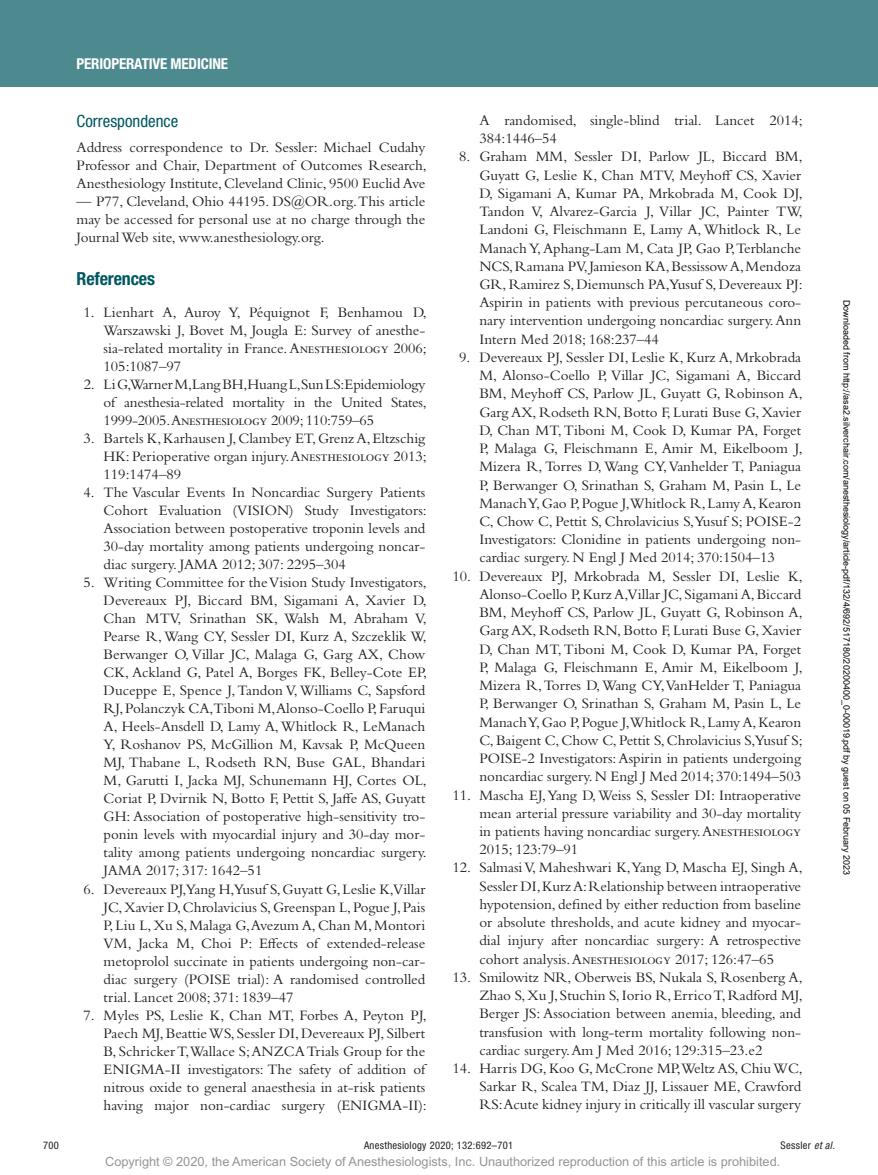
<style>
.page{position:relative;width:878px;height:1175px;background:#fff}
.page>*{position:absolute;margin:0;border:0;box-sizing:border-box;transform-origin:0 0}
.t1{font:700 condensed 18px "Helvetica Neue LT Std";color:#005861}
.t2{font:condensed 16.8px "Helvetica Neue LT Std";color:#005861}
.t3{font:15px/18px "Bembo Std";color:#231f20;text-align:justify}
.t4{font:700 condensed 15px "Helvetica Neue LT Std";letter-spacing:-.01em;color:#fff}
.t5{font:12.75px "Arial MT Std";color:#939598}
.t6{font:condensed 10.5px "Helvetica Neue LT Std";letter-spacing:.03em;color:#231f20}
.t7{font:9px "Arial";color:#000}
.s1{font-style:italic}
</style>
<div class="page">
<div style="left:0;top:0;width:878px;height:86px;background:#4d8a90"></div>
<p class="t4" style="left:77px;top:54px;width:153px">PERIOPERATIVE MEDICINE</p>
<p class="t2" style="left:77px;top:111px;width:103px">Correspondence</p>
<p class="t3" style="left:77px;top:138px;width:352px">Address correspondence to Dr. Sessler: Michael Cudahy Professor and Chair, Department of Outcomes Research, Anesthesiology Institute, Cleveland Clinic, 9500 Euclid Ave</p>
<p class="t3" style="left:77px;top:192px;width:350px">— P77, Cleveland, Ohio 44195. DS@OR.org. This article may be accessed for personal use at no charge through the Journal Web site, www.anesthesiology.org.</p>
<p class="t1" style="left:77px;top:267px;width:80px">REFERENCES</p>
<p class="t3" style="left:104px;top:303px;width:325px;text-indent:-20px">1. Lienhart A, Auroy Y, Péquignot F, Benhamou D, Warszawski J, Bovet M, Jougla E: Survey of anesthe&shy;sia-related mortality in France. Anesthesiology 2006; 105:1087–97</p>
<p class="t3" style="left:104px;top:375px;width:325px;text-indent:-20px">2. Li G,Warner M,Lang BH,Huang L,Sun LS:Epidemiology of anesthesia-related mortality in the United States, 1999-2005. Anesthesiology 2009; 110:759–65</p>
<p class="t3" style="left:104px;top:429px;width:325px;text-indent:-20px">3. Bartels K, Karhausen J, Clambey ET, Grenz A, Eltzschig HK: Perioperative organ injury. Anesthesiology 2013; 119:1474–89</p>
<p class="t3" style="left:104px;top:483px;width:325px;text-indent:-20px">4. The Vascular Events In Noncardiac Surgery Patients Cohort Evaluation (VISION) Study Investigators:<br>Association between postoperative troponin levels and 30-day mortality among patients undergoing noncar&shy;diac surgery. JAMA 2012; 307: 2295–304</p>
<p class="t3" style="left:104px;top:573px;width:325px;text-indent:-20px">5. Writing Committee for the Vision Study Investigators, Devereaux PJ, Biccard BM, Sigamani A, Xavier D, Chan MTV, Srinathan SK, Walsh M, Abraham V, Pearse R, Wang CY, Sessler DI, Kurz A, Szczeklik W, Berwanger O, Villar JC, Malaga G, Garg AX, Chow CK, Ackland G, Patel A, Borges FK, Belley-Cote EP, Duceppe E, Spence J, Tandon V, Williams C, Sapsford RJ, Polanczyk CA,Tiboni M,Alonso-Coello P, Faruqui A, Heels-Ansdell D, Lamy A, Whitlock R, LeManach Y, Roshanov PS, McGillion M, Kavsak P, McQueen MJ, Thabane L, Rodseth RN, Buse GAL, Bhandari M, Garutti I, Jacka MJ, Schunemann HJ, Cortes OL, Coriat P, Dvirnik N, Botto F, Pettit S, Jaffe AS, Guyatt GH: Association of postoperative high-sensitivity tro&shy;ponin levels with myocardial injury and 30-day mor&shy;tality among patients undergoing noncardiac surgery.<br>JAMA 2017; 317: 1642–51</p>
<p class="t3" style="left:104px;top:879px;width:323px;text-indent:-20px">6. Devereaux PJ,Yang H,Yusuf S, Guyatt G, Leslie K,Villar JC, Xavier D, Chrolavicius S, Greenspan L, Pogue J, Pais P, Liu L, Xu S, Malaga G, Avezum A, Chan M, Montori VM, Jacka M, Choi P: Effects of extended-release metoprolol succinate in patients undergoing non-car&shy;diac surgery (POISE trial): A randomised controlled trial. Lancet 2008; 371: 1839–47</p>
<p class="t3" style="left:104px;top:1005px;width:325px;text-indent:-20px">7. Myles PS, Leslie K, Chan MT, Forbes A, Peyton PJ, Paech MJ, Beattie WS, Sessler DI, Devereaux PJ, Silbert B, Schricker T,Wallace S; ANZCA Trials Group for the ENIGMA-II investigators: The safety of addition of nitrous oxide to general anaesthesia in at-risk patients having major non-cardiac surgery (ENIGMA-II):</p>
<p class="t3" style="left:479px;top:111px;width:325px">A randomised, single-blind trial. Lancet 2014;<br>384:1446–54</p>
<p class="t3" style="left:479px;top:147px;width:325px;text-indent:-20px">8. Graham MM, Sessler DI, Parlow JL, Biccard BM, Guyatt G, Leslie K, Chan MTV, Meyhoff CS, Xavier D, Sigamani A, Kumar PA, Mrkobrada M, Cook DJ, Tandon V, Alvarez-Garcia J, Villar JC, Painter TW, Landoni G, Fleischmann E, Lamy A, Whitlock R, Le Manach Y, Aphang-Lam M, Cata JP, Gao P, Terblanche NCS, Ramana PV, Jamieson KA, Bessissow A, Mendoza GR, Ramirez S, Diemunsch PA,Yusuf S, Devereaux PJ:<br>Aspirin in patients with previous percutaneous coro&shy;nary intervention undergoing noncardiac surgery. Ann Intern Med 2018; 168:237–44</p>
<p class="t3" style="left:479px;top:348px;width:325px;text-indent:-20px">9. Devereaux PJ, Sessler DI, Leslie K, Kurz A, Mrkobrada M, Alonso-Coello P, Villar JC, Sigamani A, Biccard BM, Meyhoff CS, Parlow JL, Guyatt G, Robinson A, Garg AX, Rodseth RN, Botto F, Lurati Buse G, Xavier D, Chan MT, Tiboni M, Cook D, Kumar PA, Forget P, Malaga G, Fleischmann E, Amir M, Eikelboom J, Mizera R, Torres D, Wang CY, Vanhelder T, Paniagua P, Berwanger O, Srinathan S, Graham M, Pasin L, Le Manach Y, Gao P, Pogue J,Whitlock R, Lamy A, Kearon C, Chow C, Pettit S, Chrolavicius S,Yusuf S; POISE-2<br>Investigators: Clonidine in patients undergoing non&shy;cardiac surgery. N Engl J Med 2014; 370:1504–13</p>
<p class="t3" style="left:479px;top:566px;width:325px;text-indent:-27px">10. Devereaux PJ, Mrkobrada M, Sessler DI, Leslie K, Alonso-Coello P, Kurz A,Villar JC, Sigamani A, Biccard BM, Meyhoff CS, Parlow JL, Guyatt G, Robinson A, Garg AX, Rodseth RN, Botto F, Lurati Buse G, Xavier D, Chan MT, Tiboni M, Cook D, Kumar PA, Forget P, Malaga G, Fleischmann E, Amir M, Eikelboom J, Mizera R, Torres D, Wang CY, VanHelder T, Paniagua P, Berwanger O, Srinathan S, Graham M, Pasin L, Le Manach Y, Gao P, Pogue J,Whitlock R, Lamy A, Kearon C, Baigent C, Chow C, Pettit S, Chrolavicius S,Yusuf S; POISE-2 Investigators: Aspirin in patients undergoing noncardiac surgery. N Engl J Med 2014; 370:1494–503</p>
<p class="t3" style="left:479px;top:785px;width:323px;text-indent:-27px">11. Mascha EJ, Yang D, Weiss S, Sessler DI: Intraoperative mean arterial pressure variability and 30-day mortality in patients having noncardiac surgery. Anesthesiology 2015; 123:79–91</p>
<p class="t3" style="left:479px;top:858px;width:325px;text-indent:-27px">12. Salmasi V, Maheshwari K,Yang D, Mascha EJ, Singh A, Sessler DI, Kurz A: Relationship between intraoperative hypotension, defined by either reduction from baseline or absolute thresholds, and acute kidney and myocar&shy;dial injury after noncardiac surgery: A retrospective cohort analysis. Anesthesiology 2017; 126:47–65</p>
<p class="t3" style="left:479px;top:967px;width:325px;text-indent:-27px">13. Smilowitz NR, Oberweis BS, Nukala S, Rosenberg A, Zhao S, Xu J, Stuchin S, Iorio R, Errico T, Radford MJ, Berger JS: Association between anemia, bleeding, and transfusion with long-term mortality following non&shy;cardiac surgery. Am J Med 2016; 129:315–23.e2</p>
<p class="t3" style="left:479px;top:1058px;width:325px;text-indent:-27px">14. Harris DG, Koo G, McCrone MP,Weltz AS, Chiu WC, Sarkar R, Scalea TM, Diaz JJ, Lissauer ME, Crawford RS:Acute kidney injury in critically ill vascular surgery</p>
<p class="t7" style="left:850px;top:300px;width:577px;rotate:90deg">Downloaded from http://asa2.silverchair.com/anesthesiology/article-pdf/132/4/692/517180/20200400_0-00019.pdf by guest on 05 February 2023</p>
<p class="t6" style="left:43px;top:1139px;width:17px">700</p>
<p class="t6" style="left:364px;top:1139px;width:151px">Anesthesiology 2020; 132:692–701</p>
<p class="t6" style="left:780px;top:1139px;width:56px">Sessler <span class="s1">et al.</span></p>
<p class="t5" style="left:105px;top:1154px;width:676px">Copyright © 2020, the American Society of Anesthesiologists, Inc. Unauthorized reproduction of this article is prohibited.</p>
</div>
